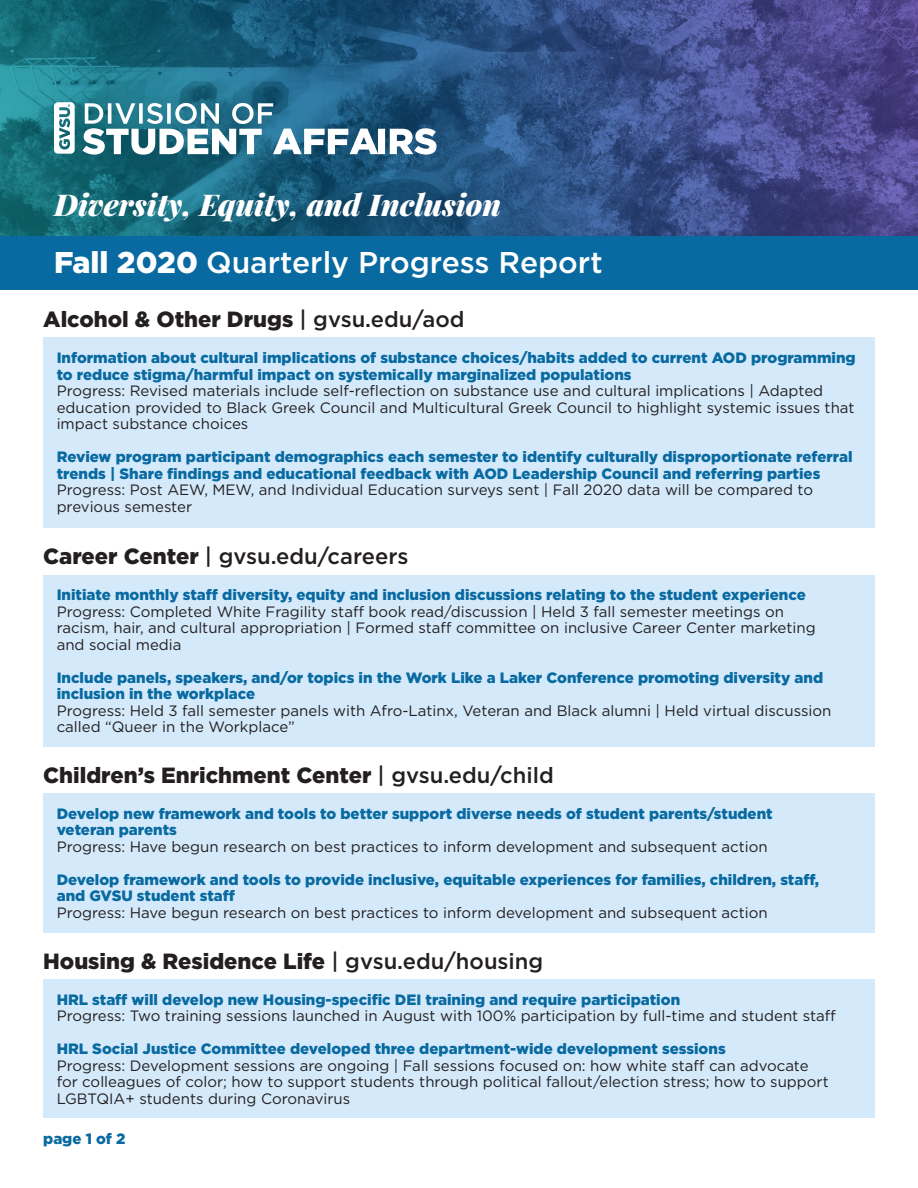
<style>
.page{position:relative;width:918px;height:1188px;background:#fff}
.page>*{position:absolute;margin:0;border:0;box-sizing:border-box;transform-origin:0 0}
.t1{font:500 30px "Gotham";color:#fff}
.t2{font:italic 900 30px "Playfair Display";color:#fff}
.department_title{font:900 22.05px "Gotham";color:#231f20}
.department_title-2{font:500 22.05px "Gotham";color:#231f20}
.body{font:15px/16.5px "Gotham";color:#231f20}
.goal_title{font:900 15px/16.5px "Gotham";color:#086aa0}
.s1{font-weight:900}
.s2{font-weight:500}
</style>
<div class="page">
<div style="left:0;top:235px;width:918px;height:54px;background:#086aa0"></div>
<img style="left:0;top:0;width:918px;height:235px">
<svg style="left:54px;top:102px;width:21px;height:52px"></svg>
<svg style="left:82px;top:103px;width:355px;height:52px"></svg>
<div style="left:43px;top:338px;width:832px;height:190px;background:#d4e9fa"></div>
<div style="left:43px;top:575px;width:832px;height:172px;background:#d4e9fa"></div>
<div style="left:43px;top:793px;width:832px;height:140px;background:#d4e9fa"></div>
<div style="left:43px;top:980px;width:832px;height:138px;background:#d4e9fa"></div>
<p class="t2" style="left:54px;top:184px;width:449px">Diversity, Equity, and Inclusion</p>
<p class="t1" style="left:54px;top:243px;width:550px"><span class="s1">Fall 2020</span> Quarterly Progress Report</p>
<p class="department_title" style="left:43px;top:304px;width:423px">Alcohol &amp; Other Drugs <span class="s2">| gvsu.edu/aod</span></p>
<p class="goal_title" style="left:57px;top:350px;width:801px">Information about cultural implications of substance choices/habits added to current AOD programming to reduce stigma/harmful impact on systemically marginalized populations</p>
<p class="body" style="left:57px;top:382px;width:799px">Progress: Revised materials include self-reflection on substance use and cultural implications | Adapted education provided to Black Greek Council and Multicultural Greek Council to highlight systemic issues that impact substance choices</p>
<p class="goal_title" style="left:57px;top:449px;width:797px">Review program participant demographics each semester to identify culturally disproportionate referral trends | Share findings and educational feedback with AOD Leadership Council and referring parties</p>
<p class="body" style="left:57px;top:481px;width:758px">Progress: Post AEW, MEW, and Individual Education surveys sent | Fall 2020 data will be compared to previous semester</p>
<p class="department_title-2" style="left:43px;top:542px;width:367px"><span class="s1">Career Center</span> | gvsu.edu/careers</p>
<p class="goal_title" style="left:57px;top:587px;width:751px">Initiate monthly staff diversity, equity and inclusion discussions relating to the student experience</p>
<p class="body" style="left:57px;top:603px;width:760px">Progress: Completed White Fragility staff book read/discussion | Held 3 fall semester meetings on racism, hair, and cultural appropriation | Formed staff committee on inclusive Career Center marketing and social media</p>
<p class="goal_title" style="left:57px;top:669px;width:768px">Include panels, speakers, and/or topics in the Work Like a Laker Conference promoting diversity and inclusion in the workplace</p>
<p class="body" style="left:57px;top:702px;width:776px">Progress: Held 3 fall semester panels with Afro-Latinx, Veteran and Black alumni | Held virtual discussion called “Queer in the Workplace”</p>
<p class="department_title" style="left:43px;top:760px;width:512px">Children’s Enrichment Center <span class="s2">| gvsu.edu/child</span></p>
<p class="goal_title" style="left:57px;top:805px;width:718px">Develop new framework and tools to better support diverse needs of student parents/student veteran parents</p>
<p class="body" style="left:57px;top:838px;width:713px">Progress: Have begun research on best practices to inform development and subsequent action</p>
<p class="goal_title" style="left:57px;top:871px;width:764px">Develop framework and tools to provide inclusive, equitable experiences for families, children, staff, and GVSU student staff</p>
<p class="body" style="left:57px;top:904px;width:713px">Progress: Have begun research on best practices to inform development and subsequent action</p>
<p class="department_title" style="left:43px;top:946px;width:502px">Housing &amp; Residence Life <span class="s2">| gvsu.edu/housing</span></p>
<p class="goal_title" style="left:57px;top:991px;width:625px">HRL staff will develop new Housing-specific DEI training and require participation</p>
<p class="body" style="left:57px;top:1008px;width:781px">Progress: Two training sessions launched in August with 100% participation by full-time and student staff</p>
<p class="goal_title" style="left:57px;top:1041px;width:671px">HRL Social Justice Committee developed three department-wide development sessions</p>
<p class="body" style="left:57px;top:1057px;width:774px">Progress: Development sessions are ongoing | Fall sessions focused on: how white staff can advocate for colleagues of color; how to support students through political fallout/election stress; how to support<br>LGBTQIA+ students during Coronavirus</p>
<p class="goal_title" style="left:43px;top:1130px;width:84px">page 1 of 2</p>
</div>
